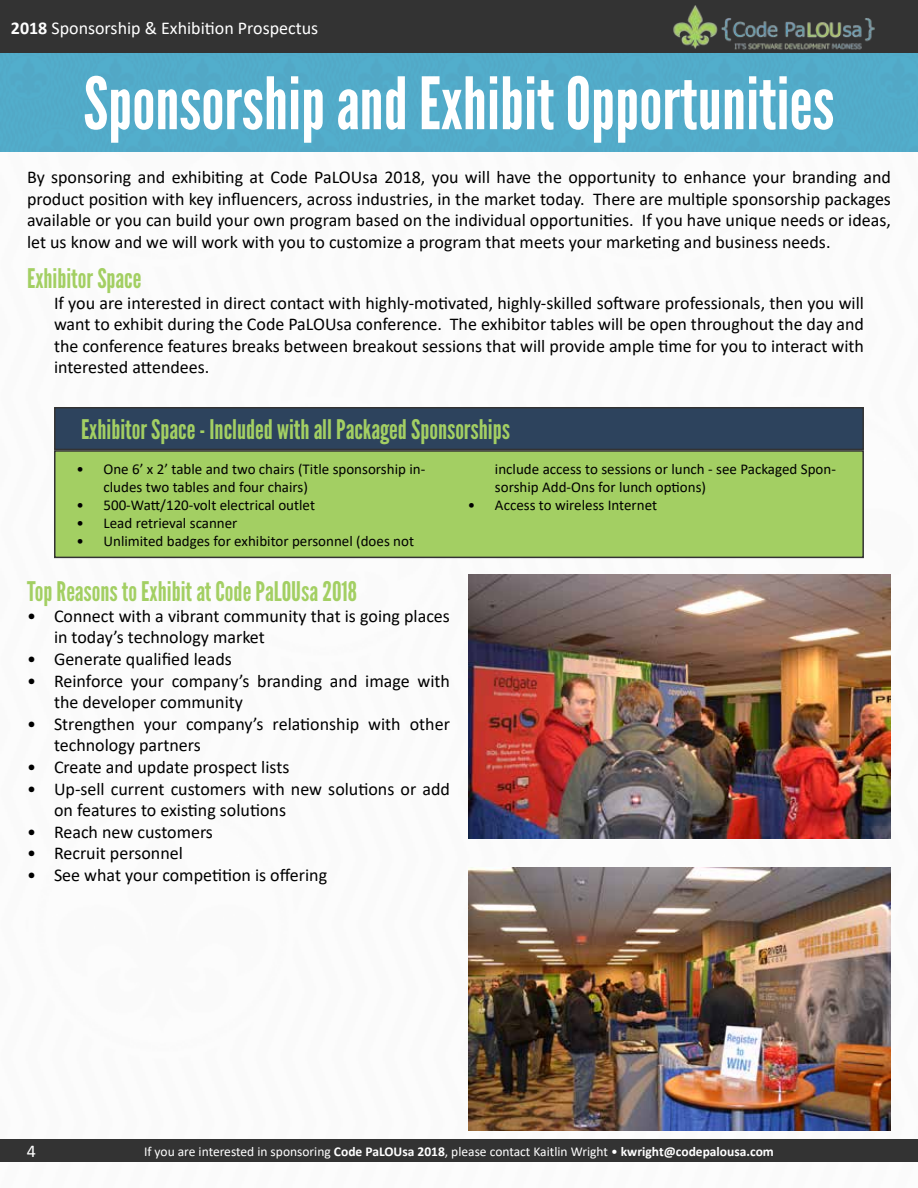
<style>
.page{position:relative;width:918px;height:1188px;background:#fff}
.page>*{position:absolute;margin:0;border:0;box-sizing:border-box;transform-origin:0 0}
.t1{font:72px "League Gothic";color:#fff}
.t2{font:27px "League Gothic";color:#a3cf63}
.t3{font:18px/21.6px "Calibri";color:#000}
.t4{font:18px "Calibri";color:#fff}
.t5{font:15px/18px "Calibri";color:#000}
.t6{font:13.5px "Calibri";color:#fff}
.s1{font-weight:700}
</style>
<div class="page">
<div style="left:0;top:0;width:918px;height:54px;background:#333;border:2px solid #333"></div>
<img style="left:670px;top:0;width:208px;height:54px">
<div style="left:0;top:1139px;width:918px;height:23px;background:#333"></div>
<div style="left:0;top:54px;width:918px;height:97px;background:#52abc9"></div>
<div style="left:54px;top:407px;width:810px;height:43px;background:#2d435d;border:2px solid #333"></div>
<div style="left:54px;top:450px;width:810px;height:108px;background:#a3cf63;border:2px solid #333"></div>
<img style="left:468px;top:575px;width:423px;height:263px">
<img style="left:468px;top:867px;width:423px;height:264px">
<p class="t4" style="left:11px;top:15px;width:309px"><span class="s1">2018</span> Sponsorship &amp; Exhibition Prospectus</p>
<h1 class="t1" style="left:83px;top:61px;width:753px">Sponsorship and Exhibit Opportunities</h1>
<p class="t3" style="left:27px;top:166px;width:865px;text-align:justify">By sponsoring and exhibiting at Code PaLOUsa 2018, you will have the opportunity to enhance your branding and product position with key influencers, across industries, in the market today. There are multiple sponsorship packages available or you can build your own program based on the individual opportunities. If you have unique needs or ideas, let us know and we will work with you to customize a program that meets your marketing and business needs.</p>
<h2 class="t2" style="left:27px;top:262px;width:116px">Exhibitor Space</h2>
<p class="t3" style="left:54px;top:291px;width:811px;text-align:justify">If you are interested in direct contact with highly-motivated, highly-skilled software professionals, then you will want to exhibit during the Code PaLOUsa conference. The exhibitor tables will be open throughout the day and the conference features breaks between breakout sessions that will provide ample time for you to interact with interested attendees.</p>
<h2 class="t2" style="left:81px;top:413px;width:430px">Exhibitor Space - Included with all Packaged Sponsorships</h2>
<p class="t5" style="left:104px;top:460px;width:323px;text-indent:-27px">• One 6’ x 2’ table and two chairs (Title sponsorship in&shy;cludes two tables and four chairs)</p>
<p class="t5" style="left:77px;top:496px;width:240px">• 500-Watt/120-volt electrical outlet</p>
<p class="t5" style="left:77px;top:514px;width:163px">• Lead retrieval scanner</p>
<p class="t5" style="left:77px;top:532px;width:339px">• Unlimited badges for exhibitor personnel (does not</p>
<p class="t5" style="left:495px;top:460px;width:342px">include access to sessions or lunch - see Packaged Spon&shy;sorship Add-Ons for lunch options)</p>
<p class="t5" style="left:468px;top:496px;width:191px">• Access to wireless Internet</p>
<h2 class="t2" style="left:27px;top:575px;width:332px">Top Reasons to Exhibit at Code PaLOUsa 2018</h2>
<p class="t3" style="left:54px;top:605px;width:397px;text-indent:-27px">• Connect with a vibrant community that is going places in today’s technology market</p>
<p class="t3" style="left:27px;top:648px;width:206px">• Generate qualified leads</p>
<p class="t3" style="left:54px;top:669px;width:397px;text-indent:-27px">• Reinforce your company’s branding and image with the developer community</p>
<p class="t3" style="left:54px;top:713px;width:398px;text-indent:-27px">• Strengthen your company’s relationship with other technology partners</p>
<p class="t3" style="left:27px;top:756px;width:264px">• Create and update prospect lists</p>
<p class="t3" style="left:54px;top:777px;width:397px;text-indent:-27px">• Up-sell current customers with new solutions or add on features to existing solutions</p>
<p class="t3" style="left:27px;top:821px;width:188px">• Reach new customers</p>
<p class="t3" style="left:27px;top:842px;width:157px">• Recruit personnel</p>
<p class="t3" style="left:27px;top:864px;width:302px">• See what your competition is offering</p>
<p class="t4" style="left:27px;top:1139px;width:11px">4</p>
<p class="t6" style="left:144px;top:1142px;width:631px">If you are interested in sponsoring <span class="s1">Code PaLOUsa 2018</span>, please contact Kaitlin Wright • <span class="s1">kwright@codepalousa.com</span></p>
</div>
